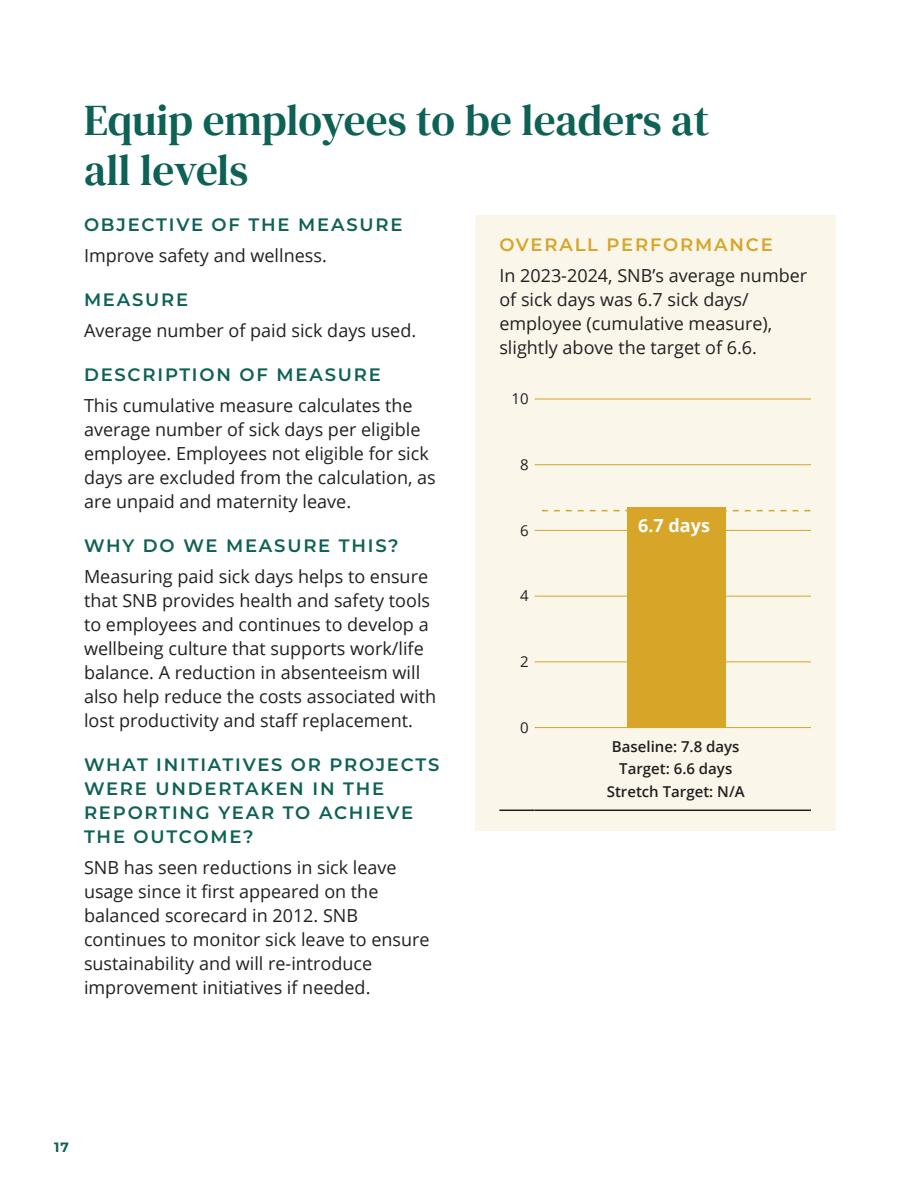
<style>
.page{position:relative;width:918px;height:1188px;background:#fff}
.page>*{position:absolute;margin:0;border:0;box-sizing:border-box;transform-origin:0 0}
.DM_Header{font:43.5px/49.5px "DM Serif Text";color:#0d6155}
.OPEN_Body{font:18px/24px "Open Sans";color:#231f20}
.MONT_Subheader{font:600 18px/24px "Montserrat";letter-spacing:.1em;color:#0d6155}
.MONT_Subheader-2{font:600 18px "Montserrat";letter-spacing:.1em;color:#d7a528}
.OPEN_Body-2{font:700 18px "Open Sans";color:#fff}
.TABLE_Body{font:600 15px "Open Sans";color:#231f20}
.TABLE_Body-2{font:15px "Open Sans";color:#231f20}
.t1{font:700 13.5px "Montserrat";color:#0d6155}
</style>
<div class="page">
<div style="left:475px;top:215px;width:360px;height:616px;background:#faf6ea"></div>
<hr style="left:535px;top:399px;width:276px;height:1px;background:#d7a528">
<hr style="left:535px;top:464px;width:276px;height:1px;background:#d7a528">
<hr style="left:535px;top:530px;width:276px;height:1px;background:#d7a528">
<hr style="left:535px;top:596px;width:276px;height:1px;background:#d7a528">
<hr style="left:535px;top:662px;width:276px;height:1px;background:#d7a528">
<hr style="left:535px;top:727px;width:276px;height:1px;background:#d7a528">
<hr style="left:499px;top:810px;width:36px;height:1px;background:#231f20">
<hr style="left:535px;top:810px;width:276px;height:1px;background:#231f20">
<div style="left:627px;top:507px;width:99px;height:221px;background:#d7a528"></div>
<svg style="left:542px;top:510px;width:268px;height:1px"></svg>
<p class="DM_Header" style="left:84px;top:96px;width:627px">Equip employees to be leaders at all levels</p>
<p class="MONT_Subheader" style="left:84px;top:212px;width:320px">OBJECTIVE OF THE MEASURE</p>
<p class="OPEN_Body" style="left:84px;top:243px;width:244px">Improve safety and wellness.</p>
<p class="MONT_Subheader" style="left:84px;top:287px;width:106px">MEASURE</p>
<p class="OPEN_Body" style="left:84px;top:318px;width:334px">Average number of paid sick days used.</p>
<p class="MONT_Subheader" style="left:84px;top:362px;width:298px">DESCRIPTION OF MEASURE</p>
<p class="OPEN_Body" style="left:84px;top:393px;width:353px">This cumulative measure calculates the average number of sick days per eligible employee. Employees not eligible for sick days are excluded from the calculation, as are unpaid and maternity leave.</p>
<p class="MONT_Subheader" style="left:84px;top:533px;width:316px">WHY DO WE MEASURE THIS?</p>
<p class="OPEN_Body" style="left:84px;top:564px;width:354px">Measuring paid sick days helps to ensure that SNB provides health and safety tools to employees and continues to develop a wellbeing culture that supports work/life balance. A reduction in absenteeism will also help reduce the costs associated with lost productivity and staff replacement.</p>
<p class="MONT_Subheader" style="left:84px;top:752px;width:357px">WHAT INITIATIVES OR PROJECTS<br>WERE UNDERTAKEN IN THE<br>REPORTING YEAR TO ACHIEVE<br>THE OUTCOME?</p>
<p class="OPEN_Body" style="left:84px;top:855px;width:347px">SNB has seen reductions in sick leave usage since it first appeared on the balanced scorecard in 2012. SNB continues to monitor sick leave to ensure sustainability and will re-introduce improvement initiatives if needed.</p>
<p class="MONT_Subheader-2" style="left:499px;top:232px;width:275px">OVERALL PERFORMANCE</p>
<p class="OPEN_Body" style="left:499px;top:263px;width:309px">In 2023-2024, SNB’s average number of sick days was 6.7 sick days/ employee (cumulative measure), slightly above the target of 6.6.</p>
<p class="TABLE_Body-2" style="left:511px;top:389px;width:19px">10</p>
<p class="TABLE_Body-2" style="left:520px;top:454px;width:10px">8</p>
<p class="OPEN_Body-2" style="left:638px;top:512px;width:73px">6.7 days</p>
<p class="TABLE_Body-2" style="left:520px;top:520px;width:10px">6</p>
<p class="TABLE_Body-2" style="left:520px;top:586px;width:10px">4</p>
<p class="TABLE_Body-2" style="left:520px;top:651px;width:10px">2</p>
<p class="TABLE_Body-2" style="left:520px;top:717px;width:10px">0</p>
<p class="TABLE_Body" style="left:612px;top:736px;width:129px">Baseline: 7.8 days</p>
<p class="TABLE_Body" style="left:619px;top:759px;width:115px">Target: 6.6 days</p>
<p class="TABLE_Body" style="left:607px;top:781px;width:140px">Stretch Target: N/A</p>
<p class="t1" style="left:54px;top:1137px;width:17px">17</p>
</div>
